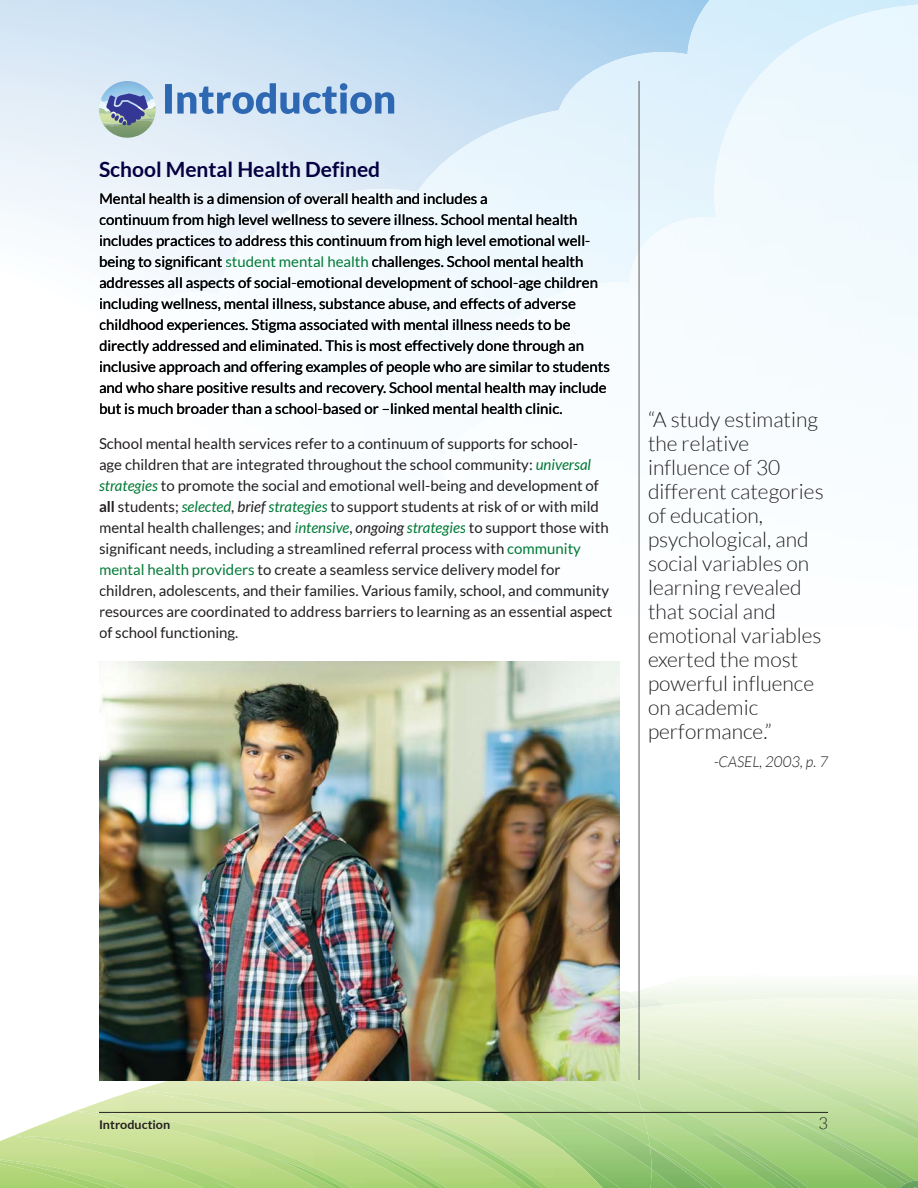
<style>
.page{position:relative;width:918px;height:1188px;background:#fff}
.page>*{position:absolute;margin:0;border:0;box-sizing:border-box;transform-origin:0 0}
.t1{font:300 21px/24px "Lato";color:#231f20}
.t2{font:700 21px "Lato";color:#050041}
.t3{font:300 16.5px "Lato";color:#231f20}
.t4{font:15px/21px "Lato";color:#000}
.t5{font:15px/21px "Lato";color:#231f20}
.t6{font:15px/21px "Lato";color:#221f20}
.t7{font:italic 300 15px "Lato";color:#231f20}
.t8{font:700 12px "Lato";color:#231f20;scale:1.05 1}
.s1{color:#007a35}
.s2{color:#231f20}
.s3{color:#211f20}
.s4{font-style:italic;color:#007a35}
.s5{font-weight:700}
.s6{font-style:italic}
.s7{font-style:italic;color:#221f20}
.s8{color:#221f20}
</style>
<div class="page">
<img style="left:0;top:1080px;width:603px;height:108px">
<img style="left:0;top:1161px;width:13px;height:27px">
<img style="left:13px;top:1136px;width:62px;height:52px">
<img style="left:75px;top:1111px;width:59px;height:77px">
<img style="left:134px;top:1091px;width:66px;height:97px">
<img style="left:200px;top:1080px;width:349px;height:108px">
<img style="left:382px;top:1109px;width:159px;height:79px">
<img style="left:323px;top:1133px;width:118px;height:55px">
<img style="left:272px;top:1157px;width:71px;height:31px">
<img style="left:215px;top:1182px;width:14px;height:6px">
<div style="left:708px;top:1002px;width:210px;height:8px;background:#f2f8e8"></div>
<div style="left:622px;top:1026px;width:296px;height:113px;background:#e6f1d4"></div>
<img style="left:620px;top:1023px;width:2px;height:6px">
<img style="left:617px;top:1049px;width:300px;height:139px">
<img style="left:635px;top:1090px;width:173px;height:98px">
<img style="left:469px;top:1047px;width:172px;height:61px">
<img style="left:493px;top:1078px;width:159px;height:91px">
<img style="left:346px;top:1080px;width:160px;height:12px">
<img style="left:866px;top:1102px;width:52px;height:26px">
<img style="left:781px;top:1114px;width:129px;height:70px">
<img style="left:712px;top:1132px;width:88px;height:56px">
<img style="left:650px;top:1146px;width:63px;height:42px">
<img style="left:650px;top:1147px;width:40px;height:28px">
<svg style="left:644px;top:1143px;width:6px;height:4px"></svg>
<img style="left:900px;top:1181px;width:18px;height:7px">
<hr style="left:99px;top:1112px;width:729px;height:1px;background:#231f20">
<img style="left:639px;top:81px;width:1px;height:909px">
<svg style="left:630px;top:990px;width:10px;height:90px"></svg>
<img style="left:321px;top:83px;width:73px;height:31px">
<img style="left:165px;top:83px;width:156px;height:31px">
<div style="left:99px;top:161px;width:280px;height:16px;background:#e4eff8"></div>
<div style="left:100px;top:193px;width:202px;height:11px;background:#eaf2fa"></div>
<img style="left:302px;top:193px;width:186px;height:11px">
<div style="left:100px;top:214px;width:161px;height:14px;background:#eef5fb"></div>
<div style="left:261px;top:214px;width:317px;height:14px;background:#eff9fe"></div>
<div style="left:100px;top:235px;width:139px;height:14px;background:#f1f7fc"></div>
<div style="left:239px;top:235px;width:351px;height:14px;background:#f0f9fe"></div>
<div style="left:100px;top:256px;width:122px;height:14px;background:#f3f8fd"></div>
<div style="left:227px;top:256px;width:142px;height:11px;background:#f5fbfe"></div>
<div style="left:372px;top:256px;width:212px;height:14px;background:#eff9fe"></div>
<div style="left:100px;top:277px;width:119px;height:14px;background:#f6fafd"></div>
<div style="left:219px;top:277px;width:379px;height:14px;background:#f3fafe"></div>
<img style="left:565px;top:284px;width:33px;height:7px">
<div style="left:131px;top:298px;width:394px;height:14px;background:#f6fcfe"></div>
<img style="left:525px;top:298px;width:51px;height:14px">
<img style="left:172px;top:319px;width:331px;height:14px">
<img style="left:503px;top:319px;width:68px;height:14px">
<img style="left:190px;top:340px;width:299px;height:14px">
<img style="left:489px;top:340px;width:95px;height:14px">
<img style="left:206px;top:361px;width:278px;height:14px">
<img style="left:484px;top:361px;width:126px;height:14px">
<img style="left:225px;top:382px;width:259px;height:14px">
<img style="left:484px;top:382px;width:123px;height:14px">
<img style="left:225px;top:403px;width:265px;height:11px">
<img style="left:490px;top:403px;width:72px;height:11px">
<img style="left:225px;top:438px;width:223px;height:13px">
<img style="left:448px;top:438px;width:130px;height:13px">
<img style="left:225px;top:459px;width:308px;height:14px">
<img style="left:536px;top:459px;width:55px;height:11px">
<img style="left:225px;top:480px;width:144px;height:14px">
<img style="left:369px;top:480px;width:230px;height:14px">
<img style="left:269px;top:501px;width:330px;height:14px">
<svg style="left:321px;top:511px;width:6px;height:4px"></svg>
<img style="left:328px;top:501px;width:22px;height:10px">
<img style="left:407px;top:522px;width:202px;height:14px">
<svg style="left:99px;top:81px;width:58px;height:57px;background:#95a9bd"></svg>
<img style="left:99px;top:661px;width:521px;height:419px">
<h1 class="t2" style="left:99px;top:156px;width:283px">School Mental Health Defined</h1>
<p class="t4" style="left:99px;top:188px;width:512px">Mental health is a dimension of overall health and includes a<br>continuum from high level wellness to severe illness. School mental health includes practices to address this continuum from high level emotional well&shy;being to significant <span class="s1">student mental health</span> challenges. School mental health addresses all aspects of social-emotional development of school-age children including wellness, mental illness, substance abuse, and effects of adverse childhood experiences. Stigma associated with mental illness needs to be directly addressed and eliminated. This is most effectively done through an inclusive approach and offering examples of people who are similar to students and who share positive results and recovery. School mental health may include but is much broader than a school-based or –linked mental health clinic.</p>
<p class="t6" style="left:99px;top:433px;width:501px"><span class="s2">School mental heal</span>th services refer to a con<span class="s3">tinuum of su</span>pports for school&shy;<span class="s2">age children that ar</span>e integrated throughout th<span class="s3">e schoo</span>l community: <span class="s4">universal strategies</span> <span class="s2">to promot</span>e the social and emotional well- ing and development of</p>
<p class="t5" style="left:99px;top:475px;width:515px;text-indent:331px"><span class="s3">be<br></span><span class="s5">all</span> students; <span class="s4">selected</span><span class="s6">,</span> <span class="s7">brief</span> <span class="s4">strategies</span> <span class="s8">to support students at risk of or with mild </span>mental health challeng<span class="s8">es; and</span> <span class="s4">intensive</span><span class="s8">,</span> <span class="s7">ongoing</span> <span class="s4">strategies</span> <span class="s8">to support those with </span>significant needs, inclu<span class="s8">ding</span> a streamlined <span class="s8">referral process with</span> <span class="s1">community mental health providers</span> to create a seamless <span class="s8">service delivery model for </span>children, adolescents, and their families. Various family, <span class="s8">school, and community </span>resour es are coordinated to address barriers to learning as an essent<span class="s8">ial</span> as<span class="s8">pect</span></p>
<p class="t5" style="left:99px;top:601px;width:141px;text-indent:43px">c<br>of school functioning.</p>
<p class="t1" style="left:648px;top:407px;width:177px">“A study estimating the relative influence of 30 different categories of education, psychological, and social variables on learning revealed that social and emotional variables exerted the most powerful influence on academic performance.”</p>
<p class="t7" style="left:714px;top:752px;width:115px">-CASEL, 2003, p. 7</p>
<p class="t8" style="left:99px;top:1117px;width:69px">Introduction</p>
<p class="t3" style="left:818px;top:1113px;width:11px">3</p>
</div>
